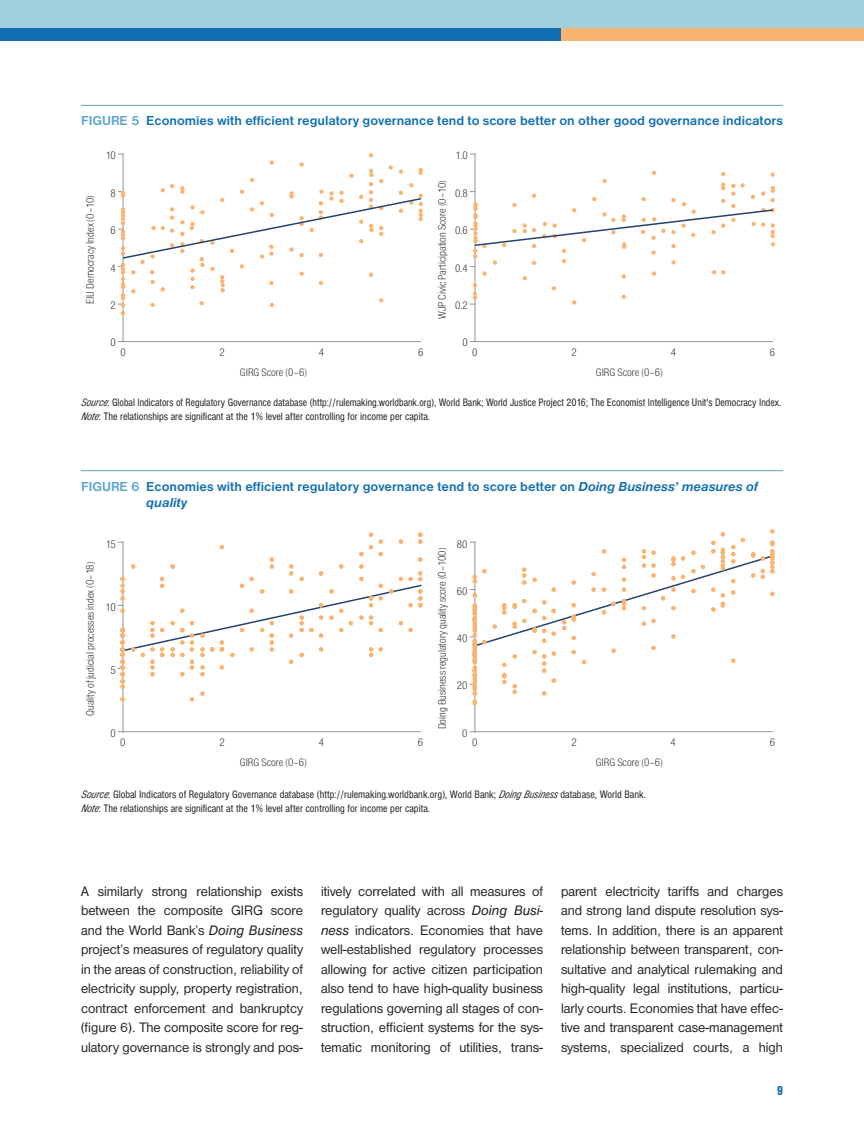
<style>
.page{position:relative;width:864px;height:1134px;background:#fff}
.page>*{position:absolute;margin:0;border:0;box-sizing:border-box;transform-origin:0 0}
.t1{font:14.25px/19.5px "Nimbus Sans D";color:#231f20;text-align:justify}
.t2{font:700 13.5px/16.2px "Nimbus Sans D";color:#126fb2}
.t3{font:900 condensed 13.5px "Nimbus Sans D";color:#126fb2}
.t4{font:condensed 11.25px/13.5px "Nimbus Sans D";color:#231f20;scale:.96 1}
.t5{font:300 condensed 11.25px "Nimbus Sans D";color:#231f20}
.t6{font:condensed 11.25px/13.5px "Nimbus Sans D";color:#231f20}
.s1{color:#59a4cf}
.s2{font-style:italic}
</style>
<div class="page">
<div style="left:0;top:14px;width:783px;height:26px;background:#126fb2"></div>
<div style="left:561px;top:14px;width:303px;height:26px;background:#fab370"></div>
<div style="left:0;top:0;width:864px;height:28px;background:#a0d0dd"></div>
<hr style="left:81px;top:105px;width:702px;height:1px;background:#59a4cf">
<hr style="left:123px;top:154px;width:1px;height:188px;background:#939598">
<hr style="left:123px;top:341px;width:298px;height:1px;background:#939598">
<hr style="left:475px;top:154px;width:1px;height:188px;background:#939598">
<hr style="left:475px;top:341px;width:298px;height:1px;background:#939598">
<svg style="left:118px;top:153px;width:305px;height:162px"></svg>
<svg style="left:470px;top:171px;width:305px;height:134px"></svg>
<hr style="left:81px;top:470px;width:702px;height:1px;background:#59a4cf">
<hr style="left:123px;top:542px;width:1px;height:190px;background:#939598">
<hr style="left:123px;top:731px;width:298px;height:1px;background:#939598">
<hr style="left:475px;top:542px;width:1px;height:190px;background:#939598">
<hr style="left:475px;top:731px;width:298px;height:1px;background:#939598">
<svg style="left:118px;top:533px;width:305px;height:168px"></svg>
<svg style="left:470px;top:529px;width:305px;height:176px"></svg>
<p class="t2" style="left:81px;top:113px;width:703px"><span class="s1">FIGURE 5</span> Economies with efficient regulatory governance tend to score better on other good governance indicators</p>
<p class="t5" style="left:106px;top:150px;width:12px">10</p>
<p class="t5" style="left:84px;top:304px;width:110px;rotate:-90deg">EIU Democracy Index (0–10)</p>
<p class="t5" style="left:110px;top:187px;width:7px">8</p>
<p class="t5" style="left:110px;top:224px;width:7px">6</p>
<p class="t5" style="left:110px;top:262px;width:7px">4</p>
<p class="t5" style="left:110px;top:299px;width:7px">2</p>
<p class="t5" style="left:110px;top:337px;width:7px">0</p>
<p class="t5" style="left:120px;top:346px;width:7px">0</p>
<p class="t5" style="left:220px;top:346px;width:7px">2</p>
<p class="t5" style="left:456px;top:150px;width:14px">1.0</p>
<p class="t5" style="left:319px;top:346px;width:7px">4</p>
<p class="t5" style="left:418px;top:346px;width:7px">6</p>
<p class="t5" style="left:436px;top:319px;width:141px;rotate:-90deg">WJP Civic Participation Score (0–10)</p>
<p class="t5" style="left:455px;top:187px;width:14px">0.8</p>
<p class="t5" style="left:455px;top:224px;width:14px">0.6</p>
<p class="t5" style="left:455px;top:262px;width:14px">0.4</p>
<p class="t5" style="left:455px;top:299px;width:14px">0.2</p>
<p class="t5" style="left:462px;top:337px;width:7px">0</p>
<p class="t5" style="left:472px;top:346px;width:7px">0</p>
<p class="t5" style="left:572px;top:346px;width:7px">2</p>
<p class="t5" style="left:671px;top:346px;width:7px">4</p>
<p class="t5" style="left:770px;top:346px;width:7px">6</p>
<p class="t5" style="left:240px;top:366px;width:69px">GIRG Score (0–6)</p>
<p class="t5" style="left:596px;top:366px;width:69px">GIRG Score (0–6)</p>
<p class="t4" style="left:81px;top:396px;width:731px"><span class="s2">Source</span>: Global Indicators of Regulatory Governance database (http://rulemaking.worldbank.org), World Bank; World Justice Project 2016; The Economist Intelligence Unit's Democracy Index.<br><span class="s2">Note</span>: The relationships are significant at the 1% level after controlling for income per capita.</p>
<p class="t2" style="left:146px;top:478px;width:613px;text-indent:-65px"><span class="s1">FIGURE 6</span> Economies with efficient regulatory governance tend to score better on <span class="s2">Doing Business’ measures of quality</span></p>
<p class="t5" style="left:84px;top:716px;width:156px;rotate:-90deg">Quality of judicial processes index (0–18)</p>
<p class="t5" style="left:106px;top:538px;width:12px">15</p>
<p class="t5" style="left:106px;top:601px;width:12px">10</p>
<p class="t5" style="left:110px;top:664px;width:7px">5</p>
<p class="t5" style="left:110px;top:727px;width:7px">0</p>
<p class="t5" style="left:120px;top:736px;width:7px">0</p>
<p class="t5" style="left:219px;top:736px;width:7px">2</p>
<p class="t5" style="left:319px;top:736px;width:7px">4</p>
<p class="t5" style="left:418px;top:736px;width:7px">6</p>
<p class="t5" style="left:436px;top:729px;width:183px;rotate:-90deg">Doing Business regulatory quality score (0–100)</p>
<p class="t5" style="left:457px;top:538px;width:12px">80</p>
<p class="t5" style="left:457px;top:585px;width:12px">60</p>
<p class="t5" style="left:457px;top:632px;width:12px">40</p>
<p class="t5" style="left:457px;top:679px;width:12px">20</p>
<p class="t5" style="left:462px;top:727px;width:7px">0</p>
<p class="t5" style="left:472px;top:736px;width:7px">0</p>
<p class="t5" style="left:571px;top:736px;width:7px">2</p>
<p class="t5" style="left:671px;top:736px;width:7px">4</p>
<p class="t5" style="left:770px;top:736px;width:7px">6</p>
<p class="t5" style="left:240px;top:756px;width:69px">GIRG Score (0–6)</p>
<p class="t5" style="left:596px;top:756px;width:69px">GIRG Score (0–6)</p>
<p class="t6" style="left:81px;top:788px;width:567px"><span class="s2">Source</span>: Global Indicators of Regulatory Governance database (http://rulemaking.worldbank.org), World Bank; <span class="s2">Doing Business</span> database, World Bank.<br><span class="s2">Note</span>: The relationships are significant at the 1% level after controlling for income per capita.</p>
<p class="t1" style="left:81px;top:881px;width:224px">A similarly strong relationship exists between the composite GIRG score and the World Bank’s <span class="s2">Doing Business </span>project’s measures of regulatory quality in the areas of construction, reliability of electricity supply, property registration, contract enforcement and bankruptcy (figure 6). The composite score for reg&shy;ulatory governance is strongly and pos-</p>
<p class="t1" style="left:321px;top:881px;width:224px">itively correlated with all measures of regulatory quality across <span class="s2">Doing Busi&shy;ness</span> indicators. Economies that have well-established regulatory processes allowing for active citizen participation also tend to have high-quality business regulations governing all stages of con&shy;struction, efficient systems for the sys&shy;tematic monitoring of utilities, trans-</p>
<p class="t1" style="left:561px;top:881px;width:224px">parent electricity tariffs and charges and strong land dispute resolution sys&shy;tems. In addition, there is an apparent relationship between transparent, con&shy;sultative and analytical rulemaking and high-quality legal institutions, particu&shy;larly courts. Economies that have effec&shy;tive and transparent case-management systems, specialized courts, a high</p>
<p class="t3" style="left:777px;top:1083px;width:7px">9</p>
</div>
